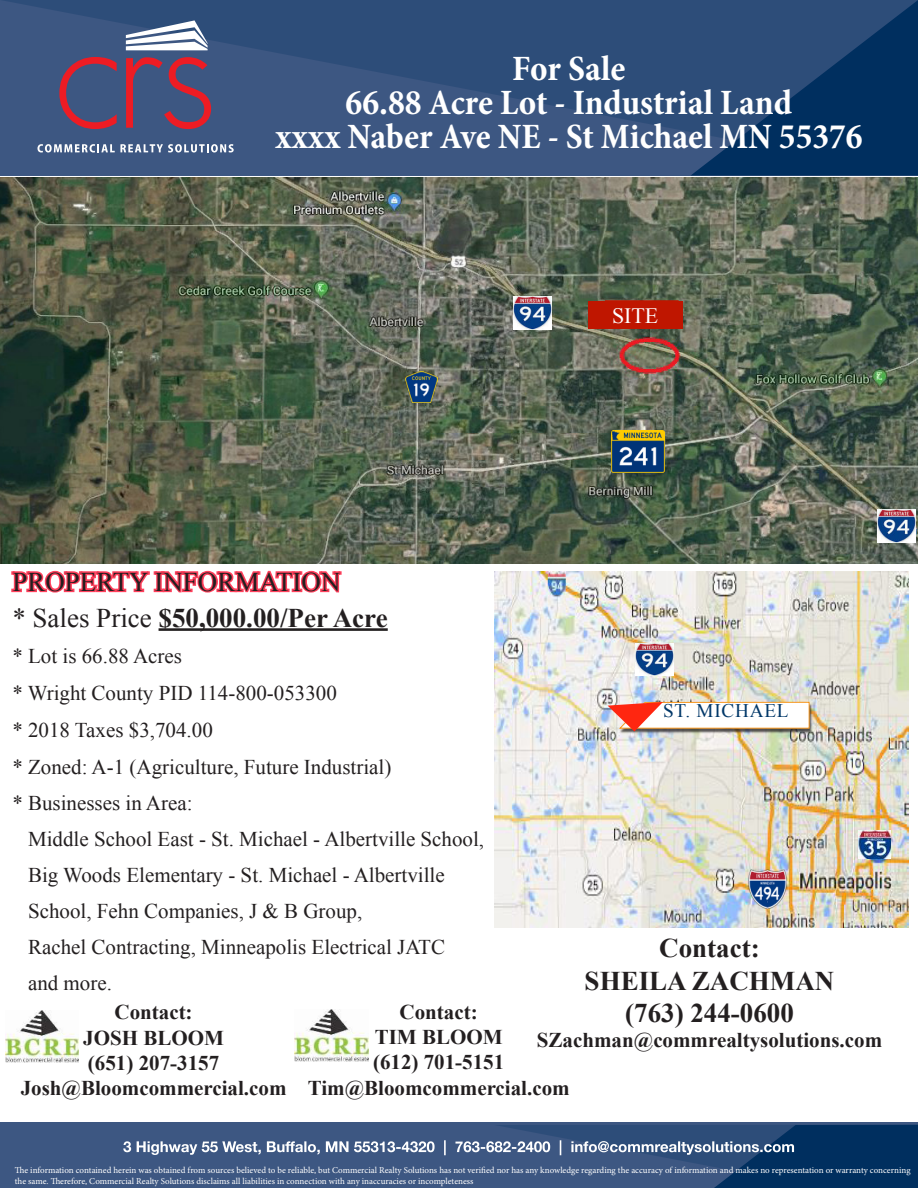
<style>
.page{position:relative;width:918px;height:1188px;background:#fff}
.page>*{position:absolute;margin:0;border:0;box-sizing:border-box;transform-origin:0 0}
.t1{font:700 condensed 36px/33.8px "Minion Pro";color:#fff;text-align:center}
.t2{font:27px/36px "Times New Roman";color:#231f20}
.t3{font:700 27px/32.4px "Times New Roman";color:#231f20;text-align:center}
.t4{font:21.9px "Times New Roman";color:#fff}
.t5{font:21px/36.8px "Times New Roman";color:#231f20}
.t6{font:700 21px/25.2px "Times New Roman";color:#231f20;text-align:center}
.t7{font:19.2px "Times New Roman";letter-spacing:.04em;color:#003768}
.t8{font:9px/10.8px "Minion Pro";color:#fff}
.s1{font-weight:700}
</style>
<div class="page">
<div style="left:0;top:1122px;width:918px;height:66px;background:#3d5782"></div>
<svg style="left:0;top:0;width:918px;height:175px;background:#2d4d79"></svg>
<svg style="left:126px;top:20px;width:82px;height:30px"></svg>
<svg style="left:37px;top:144px;width:197px;height:9px"></svg>
<svg style="left:59px;top:57px;width:58px;height:72px;background:#67486b"></svg>
<svg style="left:126px;top:57px;width:85px;height:72px;background:#6e4667"></svg>
<svg style="left:123px;top:1125px;width:795px;height:63px"></svg>
<hr style="left:159px;top:628px;width:229px;height:3px;background:#231f20">
<svg style="left:11px;top:570px;width:331px;height:23px"></svg>
<img style="left:494px;top:572px;width:414px;height:355px">
<img style="left:748px;top:870px;width:38px;height:39px">
<div style="left:619px;top:703px;width:193px;height:30px;background:#231f20;opacity:.75"></div>
<svg style="left:608px;top:702px;width:202px;height:30px"></svg>
<img style="left:635px;top:643px;width:38px;height:33px">
<img style="left:859px;top:830px;width:32px;height:28px">
<img style="left:0;top:177px;width:918px;height:387px">
<svg style="left:605px;top:300px;width:74px;height:2px"></svg>
<div style="left:588px;top:302px;width:95px;height:27px;background:#bf1600"></div>
<img style="left:513px;top:297px;width:38px;height:32px">
<img style="left:878px;top:510px;width:37px;height:32px">
<img style="left:612px;top:430px;width:53px;height:42px">
<img style="left:405px;top:371px;width:32px;height:31px">
<img style="left:295px;top:1010px;width:73px;height:52px">
<img style="left:5px;top:1010px;width:74px;height:52px">
<h1 class="t1" style="left:275px;top:51px;width:589px">For Sale<br>66.88 Acre Lot - Industrial Land<br>xxxx Naber Ave NE - St Michael MN 55376</h1>
<h3 class="t4" style="left:612px;top:307px;width:48px">SITE</h3>
<h2 class="t2" style="left:12px;top:566px;width:377px">PROPERTY INFORMATION<br>* Sales Price <span class="s1">$50,000.00/Per Acre</span></h2>
<h3 class="t5" style="left:12px;top:640px;width:381px">* Lot is 66.88 Acres<br>* Wright County PID 114-800-053300<br>* 2018 Taxes $3,704.00<br>* Zoned: A-1 (Agriculture, Future Industrial) * Businesses in Area:</h3>
<h3 class="t5" style="left:28px;top:823px;width:458px;line-height:36px">Middle School East - St. Michael - Albertville School, Big Woods Elementary - St. Michael - Albertville School, Fehn Companies, J &amp; B Group,<br>Rachel Contracting, Minneapolis Electrical JATC<br>and more.</h3>
<h3 class="t7" style="left:663px;top:704px;width:127px">ST. MICHAEL</h3>
<h2 class="t3" style="left:585px;top:935px;width:251px">Contact:<br>SHEILA ZACHMAN (763) 244-0600</h2>
<h3 class="t6" style="left:537px;top:1030px;width:347px">SZachman@commrealtysolutions.com</h3>
<h3 class="t6" style="left:21px;top:1002px;width:267px">Contact:<br>JOSH BLOOM<br>(651) 207-3157<br>Josh@Bloomcommercial.com</h3>
<h3 class="t6" style="left:308px;top:1002px;width:263px">Contact:<br>TIM BLOOM<br>(612) 701-5151<br>Tim@Bloomcommercial.com</h3>
<p class="t8" style="left:15px;top:1165px;width:897px">The information contained herein was obtained from sources believed to be reliable, but Commercial Realty Solutions has not verified nor has any knowledge regarding the accuracy of information and makes no representation or warranty concerning the same. Therefore, Commercial Realty Solutions disclaims all liabilities in connection with any inaccuracies or incompleteness</p>
</div>
